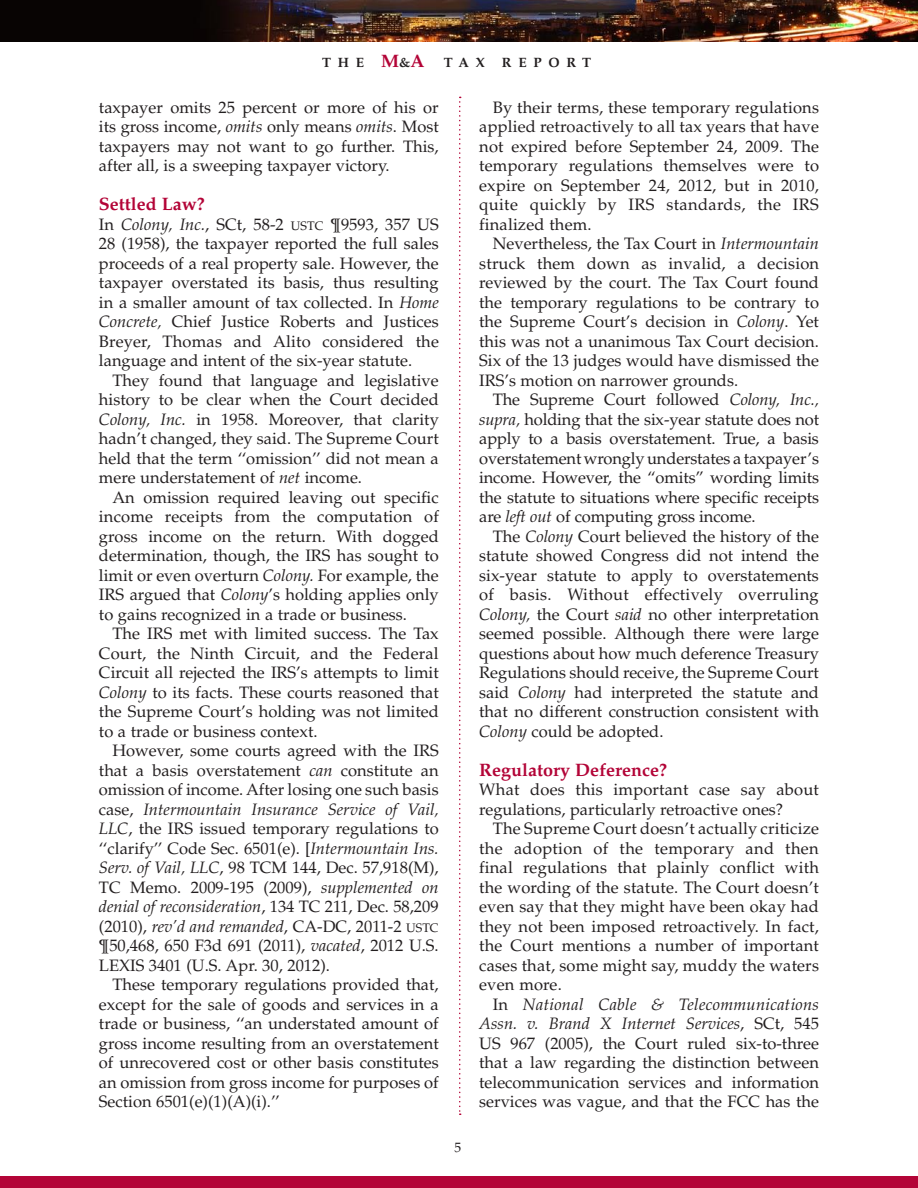
<style>
.page{position:relative;width:918px;height:1188px;background:#fff}
.page>*{position:absolute;margin:0;border:0;box-sizing:border-box;transform-origin:0 0}
.t1{font:700 18px "Palatino";color:#b30437}
.t2{font:16.5px/19.5px "Palatino";color:#231f20;text-align:justify}
.t3{font:700 13.5px "Palatino";color:#231f20}
.t4{font:13.5px "Palatino";color:#231f20}
.s1{font-size:18px;color:#b30437}
.s2{font-style:italic}
.s3{font-size:12.3px}
</style>
<div class="page">
<div style="left:0;top:1177px;width:918px;height:11px;background:#b30437"></div>
<img style="left:0;top:0;width:918px;height:42px">
<svg style="left:459px;top:97px;width:2px;height:1018px"></svg>
<p class="t3" style="left:322px;top:55px;width:30px">T he</p>
<p class="t3" style="left:381px;top:55px;width:105px"><span class="s1">M</span>&amp;<span class="s1">A</span> Ta x</p>
<p class="t3" style="left:502px;top:55px;width:32px">R eport</p>
<p class="t2" style="left:99px;top:97px;width:341px">taxpayer omits 25 percent or more of his or its gross income, <span class="s2">omits</span> only means <span class="s2">omits</span>. Most taxpayers may not want to go further. This, after all, is a sweeping taxpayer victory.</p>
<p class="t1" style="left:99px;top:193px;width:107px">Settled Law?</p>
<p class="t2" style="left:99px;top:214px;width:342px">In <span class="s2">Colony, Inc.</span>, SCt, 58-2 <span class="s3">USTC</span> ¶9593, 357 US 28 (1958), the taxpayer reported the full sales proceeds of a real property sale. However, the taxpayer overstated its basis, thus resulting in a smaller amount of tax collected. In <span class="s2">Home Concrete,</span> Chief Justice Roberts and Justices Breyer, Thomas and Alito considered the language and intent of the six-year statute.</p>
<p class="t2" style="left:99px;top:370px;width:341px;text-indent:13px">They found that language and legislative history to be clear when the Court decided <span class="s2">Colony, Inc.</span> in 1958. Moreover, that clarity hadn’t changed, they said. The Supreme Court held that the term ‘‘omission’’ did not mean a mere understatement of <span class="s2">net</span> income.</p>
<p class="t2" style="left:99px;top:487px;width:341px;text-indent:13px">An omission required leaving out specific income receipts from the computation of gross income on the return. With dogged determination, though, the IRS has sought to limit or even overturn <span class="s2">Colony.</span> For example, the IRS argued that <span class="s2">Colony</span>’s holding applies only to gains recognized in a trade or business.</p>
<p class="t2" style="left:99px;top:624px;width:341px;text-indent:13px">The IRS met with limited success. The Tax Court, the Ninth Circuit, and the Federal Circuit all rejected the IRS’s attempts to limit <span class="s2">Colony</span> to its facts. These courts reasoned that the Supreme Court’s holding was not limited to a trade or business context.</p>
<p class="t2" style="left:99px;top:741px;width:341px;text-indent:13px">However, some courts agreed with the IRS that a basis overstatement <span class="s2">can</span> constitute an omission of income. After losing one such basis case, <span class="s2">Intermountain Insurance Service of Vail, LLC</span>, the IRS issued temporary regulations to ‘‘clarify’’ Code Sec. 6501(e). [<span class="s2">Intermountain Ins.<br>Serv. of Vail, LLC</span>, 98 TCM 144, Dec. 57,918(M), TC Memo. 2009-195 (2009), <span class="s2">supplemented on denial of reconsideration</span>, 134 TC 211, Dec. 58,209 (2010), <span class="s2">rev’d and remanded</span>, CA-DC, 2011-2 <span class="s3">USTC </span>¶50,468, 650 F3d 691 (2011), <span class="s2">vacated</span>, 2012 U.S.<br>LEXIS 3401 (U.S. Apr. 30, 2012).</p>
<p class="t2" style="left:99px;top:975px;width:341px;text-indent:13px">These temporary regulations provided that, except for the sale of goods and services in a trade or business, ‘‘an understated amount of gross income resulting from an overstatement of unrecovered cost or other basis constitutes an omission from gross income for purposes of Section 6501(e)(1)(A)(i).’’</p>
<p class="t4" style="left:455px;top:1139px;width:8px">5</p>
<p class="t2" style="left:479px;top:97px;width:341px;text-indent:13px">By their terms, these temporary regulations applied retroactively to all tax years that have not expired before September 24, 2009. The temporary regulations themselves were to expire on September 24, 2012, but in 2010, quite quickly by IRS standards, the IRS finalized them.</p>
<p class="t2" style="left:479px;top:234px;width:341px;text-indent:13px">Nevertheless, the Tax Court in <span class="s2">Intermountain </span>struck them down as invalid, a decision reviewed by the court. The Tax Court found the temporary regulations to be contrary to the Supreme Court’s decision in <span class="s2">Colony</span>. Yet this was not a unanimous Tax Court decision.<br>Six of the 13 judges would have dismissed the IRS’s motion on narrower grounds.</p>
<p class="t2" style="left:479px;top:390px;width:341px;text-indent:13px">The Supreme Court followed <span class="s2">Colony, Inc., supra,</span> holding that the six-year statute does not apply to a basis overstatement. True, a basis overstatement wrongly understates a taxpayer’s income. However, the “omits” wording limits the statute to situations where specific receipts are <span class="s2">left out</span> of computing gross income.</p>
<p class="t2" style="left:479px;top:527px;width:341px;text-indent:13px">The <span class="s2">Colony</span> Court believed the history of the statute showed Congress did not intend the six-year statute to apply to overstatements of basis. Without effectively overruling <span class="s2">Colony,</span> the Court <span class="s2">said</span> no other interpretation seemed possible. Although there were large questions about how much deference Treasury Regulations should receive, the Supreme Court said <span class="s2">Colony</span> had interpreted the statute and that no different construction consistent with <span class="s2">Colony</span> could be adopted.</p>
<p class="t1" style="left:479px;top:759px;width:189px">Regulatory Deference?</p>
<p class="t2" style="left:479px;top:780px;width:341px">What does this important case say about regulations, particularly retroactive ones?</p>
<p class="t2" style="left:479px;top:819px;width:341px;text-indent:13px">The Supreme Court doesn’t actually criticize the adoption of the temporary and then final regulations that plainly conflict with the wording of the statute. The Court doesn’t even say that they might have been okay had they not been imposed retroactively. In fact, the Court mentions a number of important cases that, some might say, muddy the waters even more.</p>
<p class="t2" style="left:479px;top:994px;width:341px;text-indent:13px">In <span class="s2">National Cable &amp; Telecommunications Assn. v. Brand X Internet Services</span>, SCt, 545<br>US 967 (2005), the Court ruled six-to-three that a law regarding the distinction between telecommunication services and information services was vague, and that the FCC has the</p>
</div>
